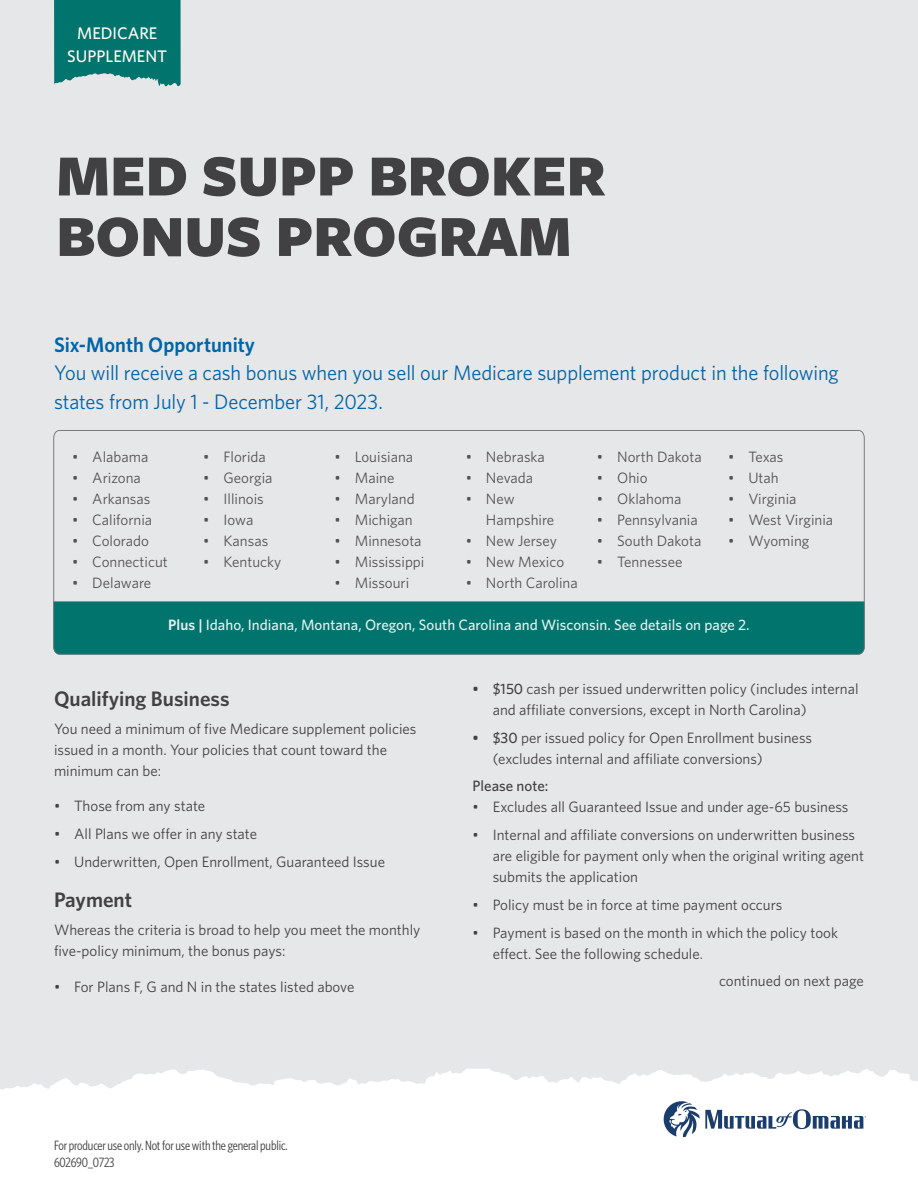
<style>
.page{position:relative;width:918px;height:1188px;background:#fff}
.page>*{position:absolute;margin:0;border:0;box-sizing:border-box;transform-origin:0 0}
.t1{font:900 60.45px/60.4px "Freight Sans Pro";color:#414042}
.t2{font:21px/28.5px "Whitney";letter-spacing:-.005em;color:#0064a8}
.t3{font:600 21px "Whitney";color:#414042}
.t4{font:600 21px "Whitney";color:#0064a8}
.t5{font:500 16.8px/23.5px "Whitney";color:#fffbf2;text-align:center}
.t6{font:15px/21px "Whitney";color:#414042}
.t7{font:500 15px "Whitney";color:#fff}
.t8{font:500 15px "Whitney";color:#414042}
.t9{font:13.5px "Whitney Condensed";letter-spacing:-.01em;color:#414042}
.s1{font-weight:600}
.s2{font-weight:500}
</style>
<div class="page">
<div style="left:0;top:0;width:918px;height:1090px;background:#e6e7e8"></div>
<svg style="left:54px;top:0;width:127px;height:88px;background:#1b807b"></svg>
<svg style="left:664px;top:1101px;width:202px;height:36px"></svg>
<svg style="left:53px;top:430px;width:812px;height:225px;background:#afcbca"></svg>
<p class="t5" style="left:67px;top:21px;width:102px">MEDICARE<br>SUPPLEMENT</p>
<h1 class="t1" style="left:56px;top:143px;width:551px">MED SUPP BROKER<br>BONUS PROGRAM</h1>
<h2 class="t4" style="left:54px;top:331px;width:203px">Six-Month Opportunity</h2>
<h2 class="t2" style="left:54px;top:358px;width:786px">You will receive a cash bonus when you sell our Medicare supplement product in the following states from July 1 - December 31, 2023.</h2>
<p class="t6" style="left:72px;top:446px;width:78px">• Alabama</p>
<p class="t6" style="left:72px;top:467px;width:70px">• Arizona</p>
<p class="t6" style="left:72px;top:488px;width:80px">• Arkansas</p>
<p class="t6" style="left:72px;top:509px;width:82px">• California</p>
<p class="t6" style="left:72px;top:530px;width:78px">• Colorado</p>
<p class="t6" style="left:72px;top:551px;width:97px">• Connecticut</p>
<p class="t6" style="left:72px;top:572px;width:81px">• Delaware</p>
<p class="t6" style="left:203px;top:446px;width:64px">• Florida</p>
<p class="t6" style="left:203px;top:467px;width:71px">• Georgia</p>
<p class="t6" style="left:203px;top:488px;width:62px">• Illinois</p>
<p class="t6" style="left:203px;top:509px;width:52px">• Iowa</p>
<p class="t6" style="left:203px;top:530px;width:66px">• Kansas</p>
<p class="t6" style="left:203px;top:551px;width:79px">• Kentucky</p>
<p class="t6" style="left:335px;top:446px;width:80px">• Louisiana</p>
<p class="t6" style="left:335px;top:467px;width:61px">• Maine</p>
<p class="t6" style="left:335px;top:488px;width:82px">• Maryland</p>
<p class="t6" style="left:335px;top:509px;width:80px">• Michigan</p>
<p class="t6" style="left:335px;top:530px;width:89px">• Minnesota</p>
<p class="t6" style="left:335px;top:551px;width:91px">• Mississippi</p>
<p class="t6" style="left:335px;top:572px;width:76px">• Missouri</p>
<p class="t6" style="left:466px;top:446px;width:81px">• Nebraska</p>
<p class="t6" style="left:466px;top:467px;width:69px">• Nevada</p>
<p class="t6" style="left:486px;top:488px;width:70px;text-indent:-20px">• New<br>Hampshire</p>
<p class="t6" style="left:466px;top:530px;width:93px">• New Jersey</p>
<p class="t6" style="left:466px;top:551px;width:100px">• New Mexico</p>
<p class="t6" style="left:466px;top:572px;width:113px">• North Carolina</p>
<p class="t6" style="left:597px;top:446px;width:106px">• North Dakota</p>
<p class="t6" style="left:597px;top:467px;width:52px">• Ohio</p>
<p class="t6" style="left:597px;top:488px;width:86px">• Oklahoma</p>
<p class="t6" style="left:597px;top:509px;width:102px">• Pennsylvania</p>
<p class="t6" style="left:597px;top:530px;width:106px">• South Dakota</p>
<p class="t6" style="left:597px;top:551px;width:87px">• Tennessee</p>
<p class="t6" style="left:728px;top:446px;width:57px">• Texas</p>
<p class="t6" style="left:728px;top:467px;width:52px">• Utah</p>
<p class="t6" style="left:728px;top:488px;width:70px">• Virginia</p>
<p class="t6" style="left:728px;top:509px;width:107px">• West Virginia</p>
<p class="t6" style="left:728px;top:530px;width:83px">• Wyoming</p>
<p class="t7" style="left:168px;top:614px;width:583px"><span class="s1">Plus |</span> Idaho, Indiana, Montana, Oregon, South Carolina and Wisconsin. See details on page 2.</p>
<h2 class="t3" style="left:54px;top:685px;width:177px">Qualifying Business</h2>
<p class="t6" style="left:54px;top:718px;width:364px">You need a minimum of five Medicare supplement policies issued in a month. Your policies that count toward the minimum can be:</p>
<p class="t6" style="left:54px;top:795px;width:153px">• Those from any state</p>
<p class="t6" style="left:54px;top:823px;width:205px">• All Plans we offer in any state</p>
<p class="t6" style="left:54px;top:851px;width:333px">• Underwritten, Open Enrollment, Guaranteed Issue</p>
<h2 class="t3" style="left:54px;top:886px;width:80px">Payment</h2>
<p class="t6" style="left:54px;top:919px;width:368px">Whereas the criteria is broad to help you meet the monthly five-policy minimum, the bonus pays:</p>
<p class="t6" style="left:54px;top:976px;width:302px">• For Plans F, G and N in the states listed above</p>
<p class="t6" style="left:493px;top:678px;width:367px;text-indent:-20px"><span class="s2">• $150</span> cash per issued underwritten policy (includes internal and affiliate conversions, except in North Carolina)</p>
<p class="t6" style="left:493px;top:727px;width:321px;text-indent:-20px"><span class="s2">• $30</span> per issued policy for Open Enrollment business (excludes internal and affiliate conversions)</p>
<p class="t8" style="left:472px;top:776px;width:77px">Please note:</p>
<p class="t6" style="left:472px;top:796px;width:377px">• Excludes all Guaranteed Issue and under age-65 business</p>
<p class="t6" style="left:493px;top:824px;width:373px;text-indent:-20px">• Internal and affiliate conversions on underwritten business are eligible for payment only when the original writing agent submits the application</p>
<p class="t6" style="left:472px;top:894px;width:311px">• Policy must be in force at time payment occurs</p>
<p class="t6" style="left:493px;top:922px;width:347px;text-indent:-20px">• Payment is based on the month in which the policy took effect. See the following schedule.</p>
<p class="t6" style="left:719px;top:970px;width:146px">continued on next page</p>
<p class="t9" style="left:54px;top:1137px;width:235px">For producer use only. Not for use with the general public.</p>
<p class="t9" style="left:54px;top:1154px;width:62px">602690_0723</p>
</div>
